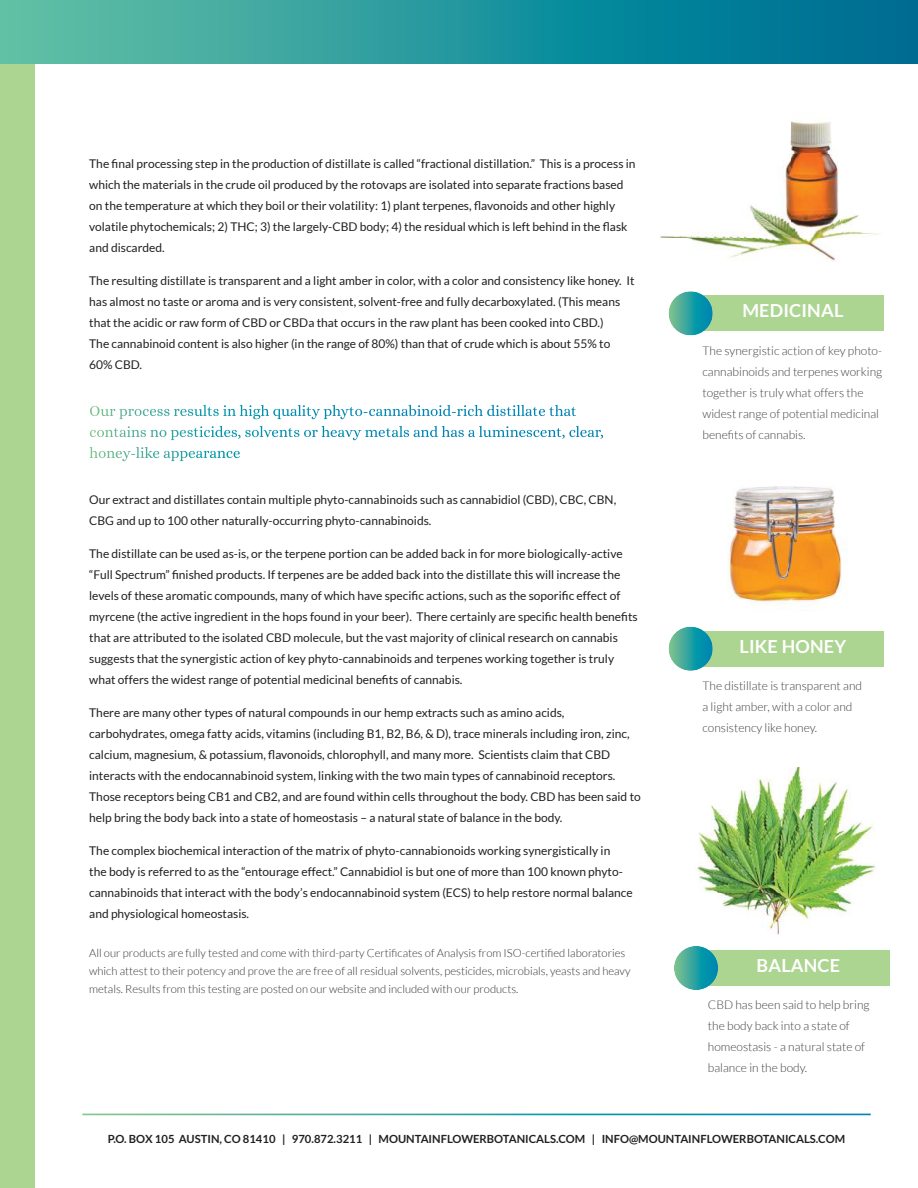
<style>
.page{position:relative;width:918px;height:1188px;background:#fff}
.page>*{position:absolute;margin:0;border:0;box-sizing:border-box;transform-origin:0 0}
.t1{font:700 18px "Lato";letter-spacing:.01em;color:#fff}
.t2{font:12px/21px "Lato";color:#221f1f}
.t3{font:300 12px/21px "Lato";color:#404041}
.t4{font:300 11.25px/18px "Lato";color:#333}
.t5{font:700 11.25px "Lato";color:#221f1f}
</style>
<div class="page">
<div style="left:0;top:54px;width:35px;height:1134px;background:#abd591"></div>
<img style="left:0;top:0;width:918px;height:64px">
<svg style="left:90px;top:405px;width:486px;height:14px"></svg>
<svg style="left:90px;top:426px;width:513px;height:14px"></svg>
<svg style="left:90px;top:447px;width:150px;height:14px"></svg>
<div style="left:701px;top:296px;width:183px;height:35px;background:#abd591"></div>
<img style="left:669px;top:291px;width:44px;height:45px">
<img style="left:660px;top:121px;width:217px;height:141px">
<div style="left:701px;top:631px;width:183px;height:35px;background:#abd591"></div>
<img style="left:669px;top:627px;width:44px;height:44px">
<img style="left:728px;top:486px;width:120px;height:121px">
<div style="left:707px;top:950px;width:183px;height:36px;background:#abd591"></div>
<img style="left:674px;top:946px;width:44px;height:44px">
<img style="left:697px;top:768px;width:178px;height:167px">
<img style="left:82px;top:1114px;width:789px;height:1px">
<p class="t2" style="left:89px;top:154px;width:548px">The final processing step in the production of distillate is called “fractional distillation.” This is a process in which the materials in the crude oil produced by the rotovaps are isolated into separate fractions based on the temperature at which they boil or their volatility: 1) plant terpenes, flavonoids and other highly volatile phytochemicals; 2) THC; 3) the largely-CBD body; 4) the residual which is left behind in the flask and discarded.</p>
<p class="t2" style="left:89px;top:271px;width:547px">The resulting distillate is transparent and a light amber in color, with a color and consistency like honey. It has almost no taste or aroma and is very consistent, solvent-free and fully decarboxylated. (This means that the acidic or raw form of CBD or CBDa that occurs in the raw plant has been cooked into CBD.)<br>The cannabinoid content is also higher (in the range of 80%) than that of crude which is about 55% to 60% CBD.</p>
<p class="t2" style="left:89px;top:490px;width:528px">Our extract and distillates contain multiple phyto-cannabinoids such as cannabidiol (CBD), CBC, CBN,<br>CBG and up to 100 other naturally-occurring phyto-cannabinoids.</p>
<p class="t2" style="left:89px;top:544px;width:550px">The distillate can be used as-is, or the terpene portion can be added back in for more biologically-active “Full Spectrum” finished products. If terpenes are be added back into the distillate this will increase the levels of these aromatic compounds, many of which have specific actions, such as the soporific effect of myrcene (the active ingredient in the hops found in your beer). There certainly are specific health benefits that are attributed to the isolated CBD molecule, but the vast majority of clinical research on cannabis suggests that the synergistic action of key phyto-cannabinoids and terpenes working together is truly what offers the widest range of potential medicinal benefits of cannabis.</p>
<p class="t2" style="left:89px;top:703px;width:553px">There are many other types of natural compounds in our hemp extracts such as amino acids, carbohydrates, omega fatty acids, vitamins (including B1, B2, B6, &amp; D), trace minerals including iron, zinc, calcium, magnesium, &amp; potassium, flavonoids, chlorophyll, and many more. Scientists claim that CBD interacts with the endocannabinoid system, linking with the two main types of cannabinoid receptors.<br>Those receptors being CB1 and CB2, and are found within cells throughout the body. CBD has been said to help bring the body back into a state of homeostasis – a natural state of balance in the body.</p>
<p class="t2" style="left:89px;top:841px;width:545px">The complex biochemical interaction of the matrix of phyto-cannabionoids working synergistically in<br>the body is referred to as the “entourage effect.” Cannabidiol is but one of more than 100 known phyto&shy;cannabinoids that interact with the body’s endocannabinoid system (ECS) to help restore normal balance and physiological homeostasis.</p>
<p class="t4" style="left:89px;top:944px;width:543px">All our products are fully tested and come with third-party Certificates of Analysis from ISO-certified laboratories which attest to their potency and prove the are free of all residual solvents, pesticides, microbials, yeasts and heavy metals. Results from this testing are posted on our website and included with our products.</p>
<h1 class="t1" style="left:742px;top:303px;width:102px">MEDICINAL</h1>
<p class="t3" style="left:703px;top:341px;width:181px">The synergistic action of key photo&shy;cannabinoids and terpenes working together is truly what offers the widest range of potential medicinal benefits of cannabis.</p>
<h1 class="t1" style="left:740px;top:639px;width:108px">LIKE HONEY</h1>
<p class="t3" style="left:703px;top:676px;width:161px">The distillate is transparent and a light amber, with a color and consistency like honey.</p>
<h1 class="t1" style="left:756px;top:958px;width:85px">BALANCE</h1>
<p class="t3" style="left:708px;top:995px;width:163px">CBD has been said to help bring the body back into a state of homeostasis - a natural state of balance in the body.</p>
<p class="t5" style="left:108px;top:1134px;width:739px">P.O. BOX 105 AUSTIN, CO 81410 | 970.872.3211 | MOUNTAINFLOWERBOTANICALS.COM | INFO@MOUNTAINFLOWERBOTANICALS.COM</p>
</div>
